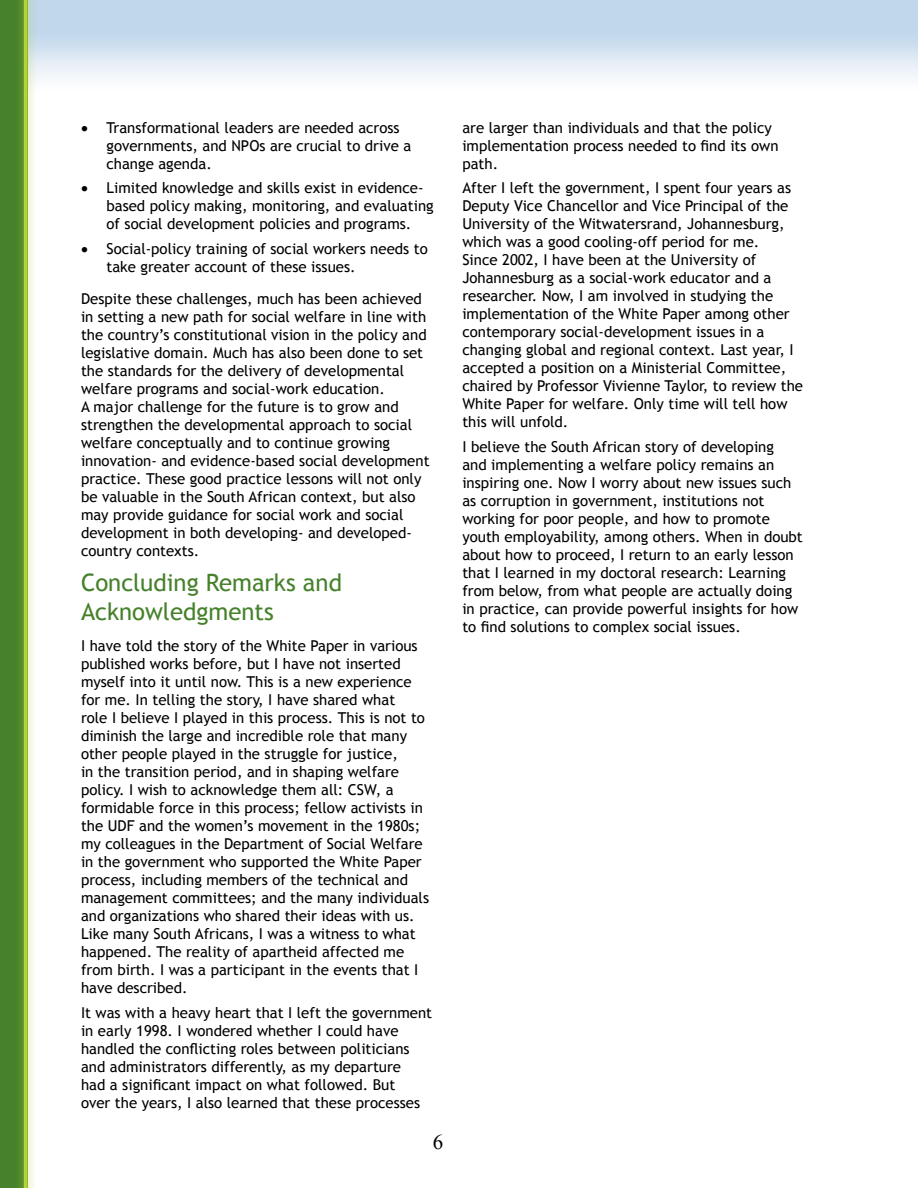
<style>
.page{position:relative;width:918px;height:1188px;background:#fff}
.page>*{position:absolute;margin:0;border:0;box-sizing:border-box;transform-origin:0 0}
.t1{font:24px/28.8px "Trebuchet MS";color:#46812b}
.t2{font:21px "Times New Roman";color:#000}
.t3{font:15px/18px "Trebuchet MS";color:#000}
</style>
<div class="page">
<div style="left:0;top:0;width:918px;height:100px;background:linear-gradient(to bottom,#b0cde7,#fff)"></div>
<div style="left:0;top:0;width:28px;height:1188px;background:#46812b"></div>
<div style="left:14px;top:0;width:23px;height:1188px;background:#b3d336;opacity:.75"></div>
<svg style="left:24px;top:0;width:4px;height:1188px;background:#a9cb35"></svg>
<p class="t3" style="left:106px;top:118px;width:306px;text-indent:-26px">• Transformational leaders are needed across governments, and NPOs are crucial to drive a change agenda.</p>
<p class="t3" style="left:106px;top:179px;width:329px;text-indent:-26px">• Limited knowledge and skills exist in evidence&shy;based policy making, monitoring, and evaluating of social development policies and programs.</p>
<p class="t3" style="left:106px;top:240px;width:323px;text-indent:-26px">• Social-policy training of social workers needs to take greater account of these issues.</p>
<p class="t3" style="left:81px;top:289px;width:350px">Despite these challenges, much has been achieved in setting a new path for social welfare in line with the country’s constitutional vision in the policy and legislative domain. Much has also been done to set the standards for the delivery of developmental welfare programs and social-work education.<br>A major challenge for the future is to grow and strengthen the developmental approach to social welfare conceptually and to continue growing innovation- and evidence-based social development practice. These good practice lessons will not only be valuable in the South African context, but also may provide guidance for social work and social development in both developing- and developed&shy;country contexts.</p>
<h1 class="t1" style="left:81px;top:569px;width:263px">Concluding Remarks and<br>Acknowledgments</h1>
<p class="t3" style="left:81px;top:637px;width:350px">I have told the story of the White Paper in various published works before, but I have not inserted myself into it until now. This is a new experience for me. In telling the story, I have shared what<br>role I believe I played in this process. This is not to diminish the large and incredible role that many other people played in the struggle for justice,<br>in the transition period, and in shaping welfare policy. I wish to acknowledge them all: CSW, a formidable force in this process; fellow activists in the UDF and the women’s movement in the 1980s; my colleagues in the Department of Social Welfare in the government who supported the White Paper process, including members of the technical and management committees; and the many individuals and organizations who shared their ideas with us.<br>Like many South Africans, I was a witness to what happened. The reality of apartheid affected me from birth. I was a participant in the events that I have described.</p>
<p class="t3" style="left:81px;top:1004px;width:353px">It was with a heavy heart that I left the government in early 1998. I wondered whether I could have handled the conflicting roles between politicians and administrators differently, as my departure<br>had a significant impact on what followed. But<br>over the years, I also learned that these processes</p>
<h2 class="t2" style="left:433px;top:1127px;width:12px">6</h2>
<p class="t3" style="left:462px;top:118px;width:318px">are larger than individuals and that the policy implementation process needed to find its own path.</p>
<p class="t3" style="left:462px;top:179px;width:342px">After I left the government, I spent four years as Deputy Vice Chancellor and Vice Principal of the University of the Witwatersrand, Johannesburg, which was a good cooling-off period for me.<br>Since 2002, I have been at the University of Johannesburg as a social-work educator and a researcher. Now, I am involved in studying the implementation of the White Paper among other contemporary social-development issues in a changing global and regional context. Last year, I accepted a position on a Ministerial Committee, chaired by Professor Vivienne Taylor, to review the White Paper for welfare. Only time will tell how this will unfold.</p>
<p class="t3" style="left:462px;top:438px;width:342px">I believe the South African story of developing<br>and implementing a welfare policy remains an inspiring one. Now I worry about new issues such as corruption in government, institutions not working for poor people, and how to promote youth employability, among others. When in doubt about how to proceed, I return to an early lesson that I learned in my doctoral research: Learning from below, from what people are actually doing in practice, can provide powerful insights for how to find solutions to complex social issues.</p>
</div>
